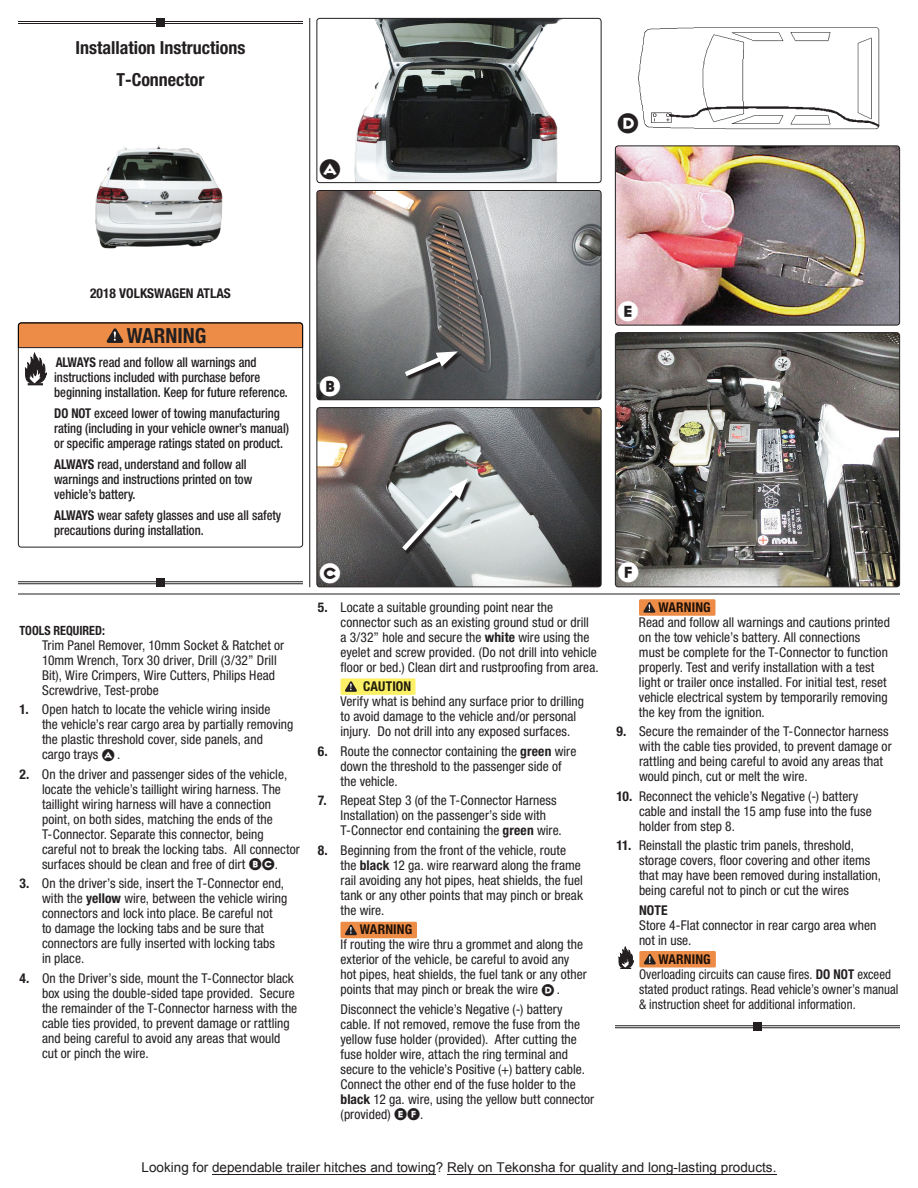
<style>
.page{position:relative;width:918px;height:1188px;background:#fff}
.page>*{position:absolute;margin:0;border:0;box-sizing:border-box;transform-origin:0 0}
.t1{font:37.5px "Regulator Cameo";color:#fff}
.t2{font:37.5px "Regulator Cameo";color:#231f20}
.t3{font:700 condensed 20.85px "Helvetica Neue LT Std";color:#231f20}
.t4{font:700 condensed 18px/31.5px "Helvetica Neue LT Std";color:#231f20;text-align:center}
.t5{font:condensed 13.5px/15px "Helvetica Neue LT Std";letter-spacing:.005em;color:#231f20}
.t6{font:500 condensed 13.5px/15px "Helvetica Neue LT Std";color:#231f20;scale:.93 1}
.t7{font:condensed 13.5px/15px "Helvetica Neue LT Std";letter-spacing:.005em;color:#231f20;scale:.95 1}
.t8{font:13.5px "Arial";color:#221e1f}
.t9{font:700 condensed 13.5px "Helvetica Neue LT Std";color:#231f20}
.t10{font:700 condensed 12.75px "Helvetica Neue LT Std";color:#231f20;scale:.95 1}
.s1{font-weight:700}
.s2{font-family:"Regulator Cameo";font-stretch:normal;font-size:22.5px}
</style>
<div class="page">
<hr style="left:309px;top:18px;width:1px;height:569px;background:#231f20">
<hr style="left:18px;top:594px;width:882px;height:1px;background:#231f20">
<hr style="left:18px;top:21px;width:285px;height:1px;background:#231f20">
<hr style="left:18px;top:23px;width:285px;height:1px;background:#231f20">
<div style="left:156px;top:18px;width:9px;height:9px;background:#231f20"></div>
<hr style="left:18px;top:581px;width:285px;height:1px;background:#231f20">
<hr style="left:18px;top:583px;width:285px;height:1px;background:#231f20">
<div style="left:156px;top:578px;width:9px;height:9px;background:#231f20"></div>
<hr style="left:615px;top:1025px;width:285px;height:1px;background:#231f20">
<hr style="left:615px;top:1027px;width:285px;height:1px;background:#231f20">
<div style="left:753px;top:1022px;width:9px;height:9px;background:#231f20"></div>
<img style="left:95px;top:145px;width:128px;height:104px">
<svg style="left:18px;top:322px;width:285px;height:63px"></svg>
<div style="left:639px;top:951px;width:77px;height:17px;background:#ed8c46;border-radius:2px"></div>
<svg style="left:644px;top:954px;width:12px;height:10px"></svg>
<svg style="left:619px;top:947px;width:15px;height:22px"></svg>
<div style="left:639px;top:599px;width:77px;height:17px;background:#ed8c46;border-radius:2px"></div>
<svg style="left:643px;top:602px;width:12px;height:11px"></svg>
<div style="left:340px;top:922px;width:77px;height:16px;background:#ed8c46;border-radius:2px"></div>
<svg style="left:345px;top:925px;width:12px;height:10px"></svg>
<div style="left:340px;top:678px;width:76px;height:17px;background:#fcf166;border-radius:2px"></div>
<svg style="left:345px;top:681px;width:12px;height:11px"></svg>
<img style="left:354px;top:20px;width:207px;height:161px">
<div style="left:316px;top:18px;width:286px;height:165px;border:1px solid #231f20;border-radius:3px"></div>
<img style="left:318px;top:192px;width:282px;height:206px">
<div style="left:316px;top:190px;width:286px;height:210px;border:1px solid #231f20;border-radius:3px"></div>
<img style="left:318px;top:409px;width:282px;height:176px">
<div style="left:316px;top:407px;width:286px;height:180px;border:1px solid #231f20;border-radius:3px"></div>
<svg style="left:468px;top:480px;width:4px;height:75px"></svg>
<svg style="left:398px;top:478px;width:70px;height:77px;background:#b7bdbd"></svg>
<div style="left:321px;top:377px;width:18px;height:19px;background:#231f20;border-radius:50%"></div>
<div style="left:321px;top:564px;width:18px;height:19px;background:#231f20;border-radius:50%"></div>
<img style="left:638px;top:27px;width:242px;height:103px">
<img style="left:615px;top:146px;width:285px;height:178px">
<div style="left:615px;top:146px;width:285px;height:180px;border:1px solid #231f20;border-radius:3px"></div>
<div style="left:619px;top:302px;width:19px;height:19px;background:#231f20;border-radius:50%"></div>
<svg style="left:407px;top:353px;width:55px;height:28px"></svg>
<svg style="left:400px;top:350px;width:58px;height:30px"></svg>
<img style="left:615px;top:334px;width:285px;height:253px">
<div style="left:615px;top:332px;width:285px;height:255px;border:1px solid #231f20;border-radius:3px"></div>
<div style="left:619px;top:563px;width:19px;height:19px;background:#231f20;border-radius:50%"></div>
<hr style="left:447px;top:1174px;width:329px;height:1px;background:#221e1f">
<hr style="left:212px;top:1174px;width:224px;height:1px;background:#221e1f">
<p class="t4" style="left:75px;top:32px;width:172px">Installation Instructions<br>T-Connector</p>
<p class="t2" style="left:319px;top:154px;width:23px">A</p>
<p class="t2" style="left:617px;top:108px;width:23px">D</p>
<p class="t9" style="left:90px;top:285px;width:142px">2018 VOLKSWAGEN ATLAS</p>
<p class="t3" style="left:127px;top:323px;width:81px">WARNING</p>
<p class="t6" style="left:54px;top:355px;width:253px"><span class="s1">ALWAYS</span> read and follow all warnings and instructions included with purchase before beginning installation. Keep for future reference.</p>
<p class="t6" style="left:54px;top:406px;width:254px"><span class="s1">DO NOT</span> exceed lower of towing manufacturing rating (including in your vehicle owner’s manual) or specific amperage ratings stated on product.</p>
<p class="t6" style="left:54px;top:457px;width:215px"><span class="s1">ALWAYS</span> read, understand and follow all warnings and instructions printed on tow vehicle’s battery.</p>
<p class="t6" style="left:54px;top:508px;width:246px"><span class="s1">ALWAYS</span> wear safety glasses and use all safety precautions during installation.</p>
<p class="t10" style="left:20px;top:622px;width:91px">TOOLS REQUIRED:</p>
<p class="t5" style="left:42px;top:637px;width:244px">Trim Panel Remover, 10mm Socket &amp; Ratchet or 10mm Wrench, Torx 30 driver, Drill (3/32” Drill Bit), Wire Crimpers, Wire Cutters, Philips Head Screwdrive, Test-probe</p>
<p class="t5" style="left:42px;top:702px;width:253px;text-indent:-23px"><span class="s1">1.</span> Open hatch to locate the vehicle wiring inside<br>the vehicle’s rear cargo area by partially removing the plastic threshold cover, side panels, and cargo trays <span class="s2">A</span> .</p>
<p class="t5" style="left:42px;top:766px;width:259px;text-indent:-22px"><span class="s1">2.</span> On the driver and passenger sides of the vehicle, locate the vehicle’s taillight wiring harness. The taillight wiring harness will have a connection point, on both sides, matching the ends of the T-Connector. Separate this connector, being careful not to break the locking tabs. All connector surfaces should be clean and free of dirt <span class="s2">bc</span>.</p>
<p class="t5" style="left:42px;top:876px;width:247px;text-indent:-22px"><span class="s1">3.</span> On the driver’s side, insert the T-Connector end, with the <span class="s1">yellow</span> wire, between the vehicle wiring connectors and lock into place. Be careful not<br>to damage the locking tabs and be sure that connectors are fully inserted with locking tabs<br>in place.</p>
<p class="t5" style="left:42px;top:970px;width:257px;text-indent:-23px"><span class="s1">4.</span> On the Driver’s side, mount the T-Connector black box using the double-sided tape provided. Secure the remainder of the T-Connector harness with the cable ties provided, to prevent damage or rattling and being careful to avoid any areas that would cut or pinch the wire.</p>
<p class="t1" style="left:319px;top:371px;width:23px">B</p>
<p class="t1" style="left:319px;top:557px;width:23px">C</p>
<p class="t5" style="left:340px;top:600px;width:260px;text-indent:-23px"><span class="s1">5.</span> Locate a suitable grounding point near the connector such as an existing ground stud or drill<br>a 3/32” hole and secure the <span class="s1">white</span> wire using the eyelet and screw provided. (Do not drill into vehicle floor or bed.) Clean dirt and rustproofing from area.</p>
<p class="t5" style="left:340px;top:679px;width:245px;text-indent:23px"><span class="s1">CAUTION<br></span>Verify what is behind any surface prior to drilling to avoid damage to the vehicle and/or personal injury. Do not drill into any exposed surfaces.</p>
<p class="t5" style="left:340px;top:744px;width:237px;text-indent:-23px"><span class="s1">6.</span> Route the connector containing the <span class="s1">green</span> wire down the threshold to the passenger side of the vehicle.</p>
<p class="t5" style="left:340px;top:793px;width:223px;text-indent:-23px"><span class="s1">7.</span> Repeat Step 3 (of the T-Connector Harness<br>Installation) on the passenger’s side with<br>T-Connector end containing the <span class="s1">green</span> wire.</p>
<p class="t5" style="left:340px;top:843px;width:244px;text-indent:-23px"><span class="s1">8.</span> Beginning from the front of the vehicle, route the <span class="s1">black</span> 12 ga. wire rearward along the frame rail avoiding any hot pipes, heat shields, the fuel tank or any other points that may pinch or break the wire.</p>
<p class="t5" style="left:340px;top:922px;width:248px;text-indent:19px"><span class="s1">WARNING<br></span>If routing the wire thru a grommet and along the exterior of the vehicle, be careful to avoid any hot pipes, heat shields, the fuel tank or any other points that may pinch or break the wire <span class="s2">d</span> .</p>
<p class="t5" style="left:340px;top:1002px;width:255px">Disconnect the vehicle’s Negative (-) battery cable. If not removed, remove the fuse from the yellow fuse holder (provided). After cutting the fuse holder wire, attach the ring terminal and secure to the vehicle’s Positive (+) battery cable.<br>Connect the other end of the fuse holder to the <span class="s1">black</span> 12 ga. wire, using the yellow butt connector (provided) <span class="s2">ef</span>.</p>
<p class="t1" style="left:617px;top:296px;width:23px">E</p>
<p class="t1" style="left:618px;top:557px;width:23px">F</p>
<p class="t5" style="left:639px;top:600px;width:252px;text-indent:19px"><span class="s1">WARNING<br></span>Read and follow all warnings and cautions printed on the tow vehicle’s battery. All connections<br>must be complete for the T-Connector to function properly. Test and verify installation with a test light or trailer once installed. For initial test, reset vehicle electrical system by temporarily removing the key from the ignition.</p>
<p class="t5" style="left:639px;top:724px;width:254px;text-indent:-22px"><span class="s1">9.</span> Secure the remainder of the T-Connector harness with the cable ties provided, to prevent damage or rattling and being careful to avoid any areas that would pinch, cut or melt the wire.</p>
<p class="t5" style="left:639px;top:789px;width:234px;text-indent:-22px"><span class="s1">10.</span> Reconnect the vehicle’s Negative (-) battery cable and install the 15 amp fuse into the fuse holder from step 8.</p>
<p class="t5" style="left:639px;top:838px;width:243px;text-indent:-23px"><span class="s1">11.</span> Reinstall the plastic trim panels, threshold, storage covers, floor covering and other items that may have been removed during installation, being careful not to pinch or cut the wires</p>
<p class="t5" style="left:639px;top:903px;width:239px"><span class="s1">NOTE<br></span>Store 4-Flat connector in rear cargo area when not in use.</p>
<p class="t7" style="left:639px;top:952px;width:275px;text-indent:19px"><span class="s1">WARNING<br></span>Overloading circuits can cause fires. <span class="s1">DO NOT</span> exceed stated product ratings. Read vehicle’s owner’s manual &amp; instruction sheet for additional information.</p>
<p class="t8" style="left:142px;top:1158px;width:636px">Looking for dependable trailer hitches and towing? Rely on Tekonsha for quality and long-lasting products.</p>
</div>
